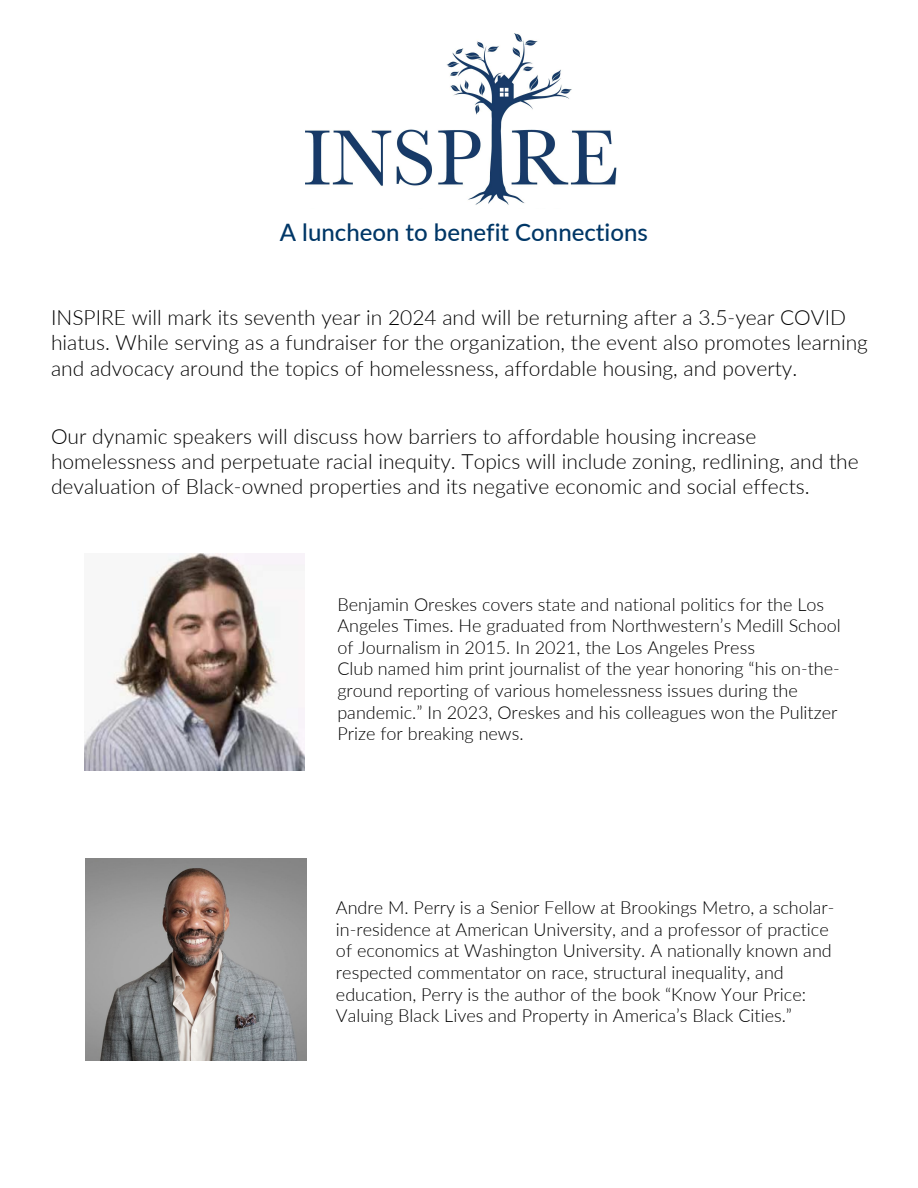
<style>
.page{position:relative;width:918px;height:1188px;background:#fff}
.page>*{position:absolute;margin:0;border:0;box-sizing:border-box;transform-origin:0 0}
.t1{font:500 24px "Lato";color:#003767}
.t2{font:300 21px/25.2px "Lato";color:#000}
.t3{font:300 18px/21.6px "Lato";color:#000}
</style>
<div class="page">
<img style="left:85px;top:858px;width:222px;height:202px">
<img style="left:84px;top:554px;width:220px;height:216px">
<img style="left:306px;top:34px;width:311px;height:171px">
<h1 class="t1" style="left:280px;top:215px;width:370px">A luncheon to benefit Connections</h1>
<p class="t2" style="left:51px;top:304px;width:818px">INSPIRE will mark its seventh year in 2024 and will be returning after a 3.5-year COVID hiatus. While serving as a fundraiser for the organization, the event also promotes learning and advocacy around the topics of homelessness, affordable housing, and poverty.</p>
<p class="t2" style="left:51px;top:423px;width:809px">Our dynamic speakers will discuss how barriers to affordable housing increase homelessness and perpetuate racial inequity. Topics will include zoning, redlining, and the devaluation of Black-owned properties and its negative economic and social effects.</p>
<p class="t3" style="left:337px;top:593px;width:505px">Benjamin Oreskes covers state and national politics for the Los Angeles Times. He graduated from Northwestern’s Medill School of Journalism in 2015. In 2021, the Los Angeles Press<br>Club named him print journalist of the year honoring “his on-the&shy;ground reporting of various homelessness issues during the pandemic.” In 2023, Oreskes and his colleagues won the Pulitzer Prize for breaking news.</p>
<p class="t3" style="left:336px;top:896px;width:500px">Andre M. Perry is a Senior Fellow at Brookings Metro, a scholar&shy;in-residence at American University, and a professor of practice of economics at Washington University. A nationally known and respected commentator on race, structural inequality, and education, Perry is the author of the book “Know Your Price:<br>Valuing Black Lives and Property in America’s Black Cities.”</p>
</div>
